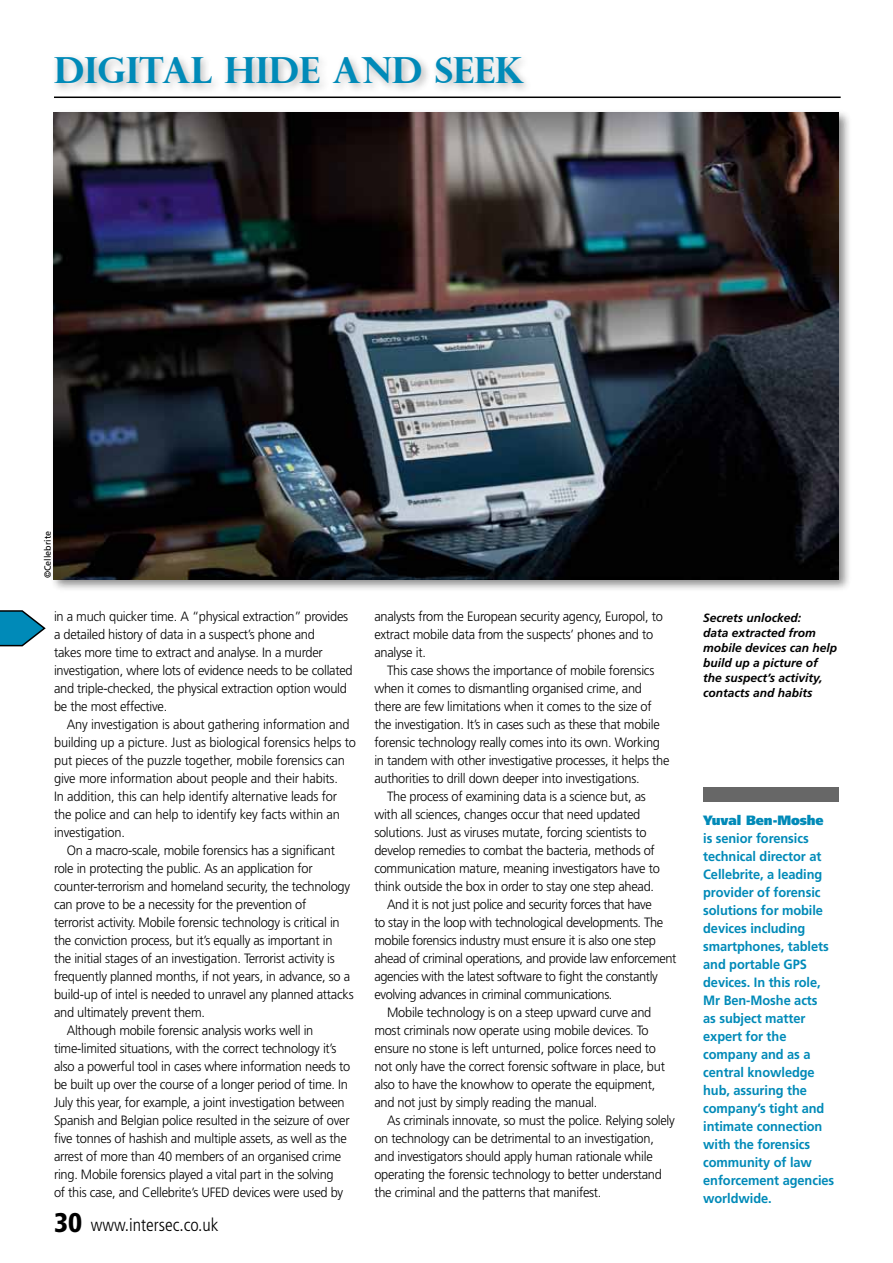
<style>
.page{position:relative;width:893px;height:1263px;background:#fff}
.page>*{position:absolute;margin:0;border:0;box-sizing:border-box;transform-origin:0 0}
.t1{font:700 36px "Perpetua Titling";color:#008ab8}
.t2{font:300 condensed 18px "Frutiger";color:#000}
.t3{font:300 13.5px/18px "Frutiger";letter-spacing:-.02em;color:#000;scale:.95 1}
.t4{font:700 13.5px/18px "Frutiger";letter-spacing:-.005em;color:#008ab8;scale:.95 1}
.t5{font:900 13.5px "Frutiger";letter-spacing:-.005em;color:#008ab8;scale:.95 1}
.t6{font:italic 700 12px/15px "Frutiger";color:#000}
.t7{font:9px "Frutiger";color:#000}
.s1{font-weight:900;font-size:27px}
</style>
<div class="page">
<div style="left:50px;top:52px;width:484px;height:43px;background:#000;opacity:.3"></div>
<hr style="left:54px;top:97px;width:787px;height:1px;background:#000">
<div style="left:703px;top:787px;width:136px;height:15px;background:#676767"></div>
<svg style="left:0;top:610px;width:46px;height:37px"></svg>
<div style="left:50px;top:109px;width:801px;height:484px;background:#000;opacity:.45"></div>
<img style="left:54px;top:112px;width:785px;height:468px">
<h1 class="t1" style="left:54px;top:48px;width:472px">DIGITAL HIDE AND SEEK</h1>
<p class="t7" style="left:43px;top:578px;width:49px;rotate:-90deg">©Cellebrite</p>
<p class="t3" style="left:54px;top:608px;width:316px">in a much quicker time. A “physical extraction” provides a detailed history of data in a suspect’s phone and<br>takes more time to extract and analyse. In a murder investigation, where lots of evidence needs to be collated and triple-checked, the physical extraction option would be the most effective.</p>
<p class="t3" style="left:67px;top:716px;width:299px">Any investigation is about gathering information and</p>
<p class="t3" style="left:54px;top:734px;width:319px">building up a picture. Just as biological forensics helps to</p>
<p class="t3" style="left:54px;top:752px;width:308px">put pieces of the puzzle together, mobile forensics can</p>
<p class="t3" style="left:54px;top:770px;width:300px">give more information about people and their habits.</p>
<p class="t3" style="left:54px;top:788px;width:299px">In addition, this can help identify alternative leads for</p>
<p class="t3" style="left:54px;top:806px;width:302px">the police and can help to identify key facts within an</p>
<p class="t3" style="left:54px;top:824px;width:76px">investigation.</p>
<p class="t3" style="left:67px;top:842px;width:284px">On a macro-scale, mobile forensics has a significant</p>
<p class="t3" style="left:54px;top:860px;width:274px">role in protecting the public. As an application for</p>
<p class="t3" style="left:54px;top:878px;width:313px">counter-terrorism and homeland security, the technology</p>
<p class="t3" style="left:54px;top:896px;width:267px">can prove to be a necessity for the prevention of</p>
<p class="t3" style="left:54px;top:913px;width:302px">terrorist activity. Mobile forensic technology is critical in</p>
<p class="t3" style="left:54px;top:931px;width:295px">the conviction process, but it’s equally as important in</p>
<p class="t3" style="left:54px;top:949px;width:297px">the initial stages of an investigation. Terrorist activity is</p>
<p class="t3" style="left:54px;top:967px;width:313px">frequently planned months, if not years, in advance, so a</p>
<p class="t3" style="left:54px;top:985px;width:317px">build-up of intel is needed to unravel any planned attacks</p>
<p class="t3" style="left:54px;top:1003px;width:160px">and ultimately prevent them.</p>
<p class="t3" style="left:67px;top:1021px;width:261px">Although mobile forensic analysis works well in</p>
<p class="t3" style="left:54px;top:1039px;width:299px">time-limited situations, with the correct technology it’s</p>
<p class="t3" style="left:54px;top:1057px;width:313px">also a powerful tool in cases where information needs to</p>
<p class="t3" style="left:54px;top:1075px;width:311px">be built up over the course of a longer period of time. In</p>
<p class="t3" style="left:54px;top:1093px;width:307px">July this year, for example, a joint investigation between</p>
<p class="t3" style="left:54px;top:1111px;width:313px">Spanish and Belgian police resulted in the seizure of over</p>
<p class="t3" style="left:54px;top:1129px;width:310px">five tonnes of hashish and multiple assets, as well as the</p>
<p class="t3" style="left:54px;top:1147px;width:304px">arrest of more than 40 members of an organised crime</p>
<p class="t3" style="left:54px;top:1165px;width:296px">ring. Mobile forensics played a vital part in the solving</p>
<p class="t3" style="left:54px;top:1183px;width:306px">of this case, and Cellebrite’s UFED devices were used by</p>
<h2 class="t2" style="left:54px;top:1215px;width:166px"><span class="s1">30</span> www.intersec.co.uk</h2>
<p class="t3" style="left:374px;top:607px;width:305px">analysts from the European security agency, Europol, to extract mobile data from the suspects’ phones and to analyse it.</p>
<p class="t3" style="left:387px;top:661px;width:283px">This case shows the importance of mobile forensics</p>
<p class="t3" style="left:374px;top:679px;width:283px">when it comes to dismantling organised crime, and</p>
<p class="t3" style="left:374px;top:697px;width:293px">there are few limitations when it comes to the size of</p>
<p class="t3" style="left:374px;top:715px;width:302px">the investigation. It’s in cases such as these that mobile</p>
<p class="t3" style="left:374px;top:733px;width:302px">forensic technology really comes into its own. Working</p>
<p class="t3" style="left:374px;top:751px;width:312px">in tandem with other investigative processes, it helps the</p>
<p class="t3" style="left:374px;top:769px;width:281px">authorities to drill down deeper into investigations.</p>
<p class="t3" style="left:387px;top:787px;width:274px">The process of examining data is a science but, as</p>
<p class="t3" style="left:374px;top:805px;width:282px">with all sciences, changes occur that need updated</p>
<p class="t3" style="left:374px;top:823px;width:288px">solutions. Just as viruses mutate, forcing scientists to</p>
<p class="t3" style="left:374px;top:841px;width:297px">develop remedies to combat the bacteria, methods of</p>
<p class="t3" style="left:374px;top:859px;width:302px">communication mature, meaning investigators have to</p>
<p class="t3" style="left:374px;top:877px;width:296px">think outside the box in order to stay one step ahead.</p>
<p class="t3" style="left:387px;top:895px;width:280px">And it is not just police and security forces that have</p>
<p class="t3" style="left:374px;top:913px;width:306px">to stay in the loop with technological developments. The</p>
<p class="t3" style="left:374px;top:931px;width:298px">mobile forensics industry must ensure it is also one step</p>
<p class="t3" style="left:374px;top:949px;width:320px">ahead of criminal operations, and provide law enforcement</p>
<p class="t3" style="left:374px;top:967px;width:300px">agencies with the latest software to fight the constantly</p>
<p class="t3" style="left:374px;top:985px;width:252px">evolving advances in criminal communications.</p>
<p class="t3" style="left:387px;top:1003px;width:280px">Mobile technology is on a steep upward curve and</p>
<p class="t3" style="left:374px;top:1021px;width:290px">most criminals now operate using mobile devices. To</p>
<p class="t3" style="left:374px;top:1039px;width:298px">ensure no stone is left unturned, police forces need to</p>
<p class="t3" style="left:374px;top:1057px;width:307px">not only have the correct forensic software in place, but</p>
<p class="t3" style="left:374px;top:1075px;width:297px">also to have the knowhow to operate the equipment,</p>
<p class="t3" style="left:374px;top:1093px;width:236px">and not just by simply reading the manual.</p>
<p class="t3" style="left:387px;top:1111px;width:304px">As criminals innovate, so must the police. Relying solely</p>
<p class="t3" style="left:374px;top:1129px;width:296px">on technology can be detrimental to an investigation,</p>
<p class="t3" style="left:374px;top:1147px;width:295px">and investigators should apply human rationale while</p>
<p class="t3" style="left:374px;top:1165px;width:304px">operating the forensic technology to better understand</p>
<p class="t3" style="left:374px;top:1183px;width:241px">the criminal and the patterns that manifest.</p>
<p class="t6" style="left:703px;top:610px;width:136px">Secrets unlocked:<br>data extracted from mobile devices can help build up a picture of the suspect’s activity, contacts and habits</p>
<p class="t5" style="left:703px;top:812px;width:128px">Yuval Ben-Moshe</p>
<p class="t4" style="left:703px;top:829px;width:139px">is senior forensics technical director at<br>Cellebrite, a leading provider of forensic solutions for mobile devices including smartphones, tablets and portable GPS devices. In this role,<br>Mr Ben-Moshe acts<br>as subject matter expert for the company and as a central knowledge hub, assuring the company’s tight and intimate connection with the forensics community of law enforcement agencies worldwide.</p>
</div>
